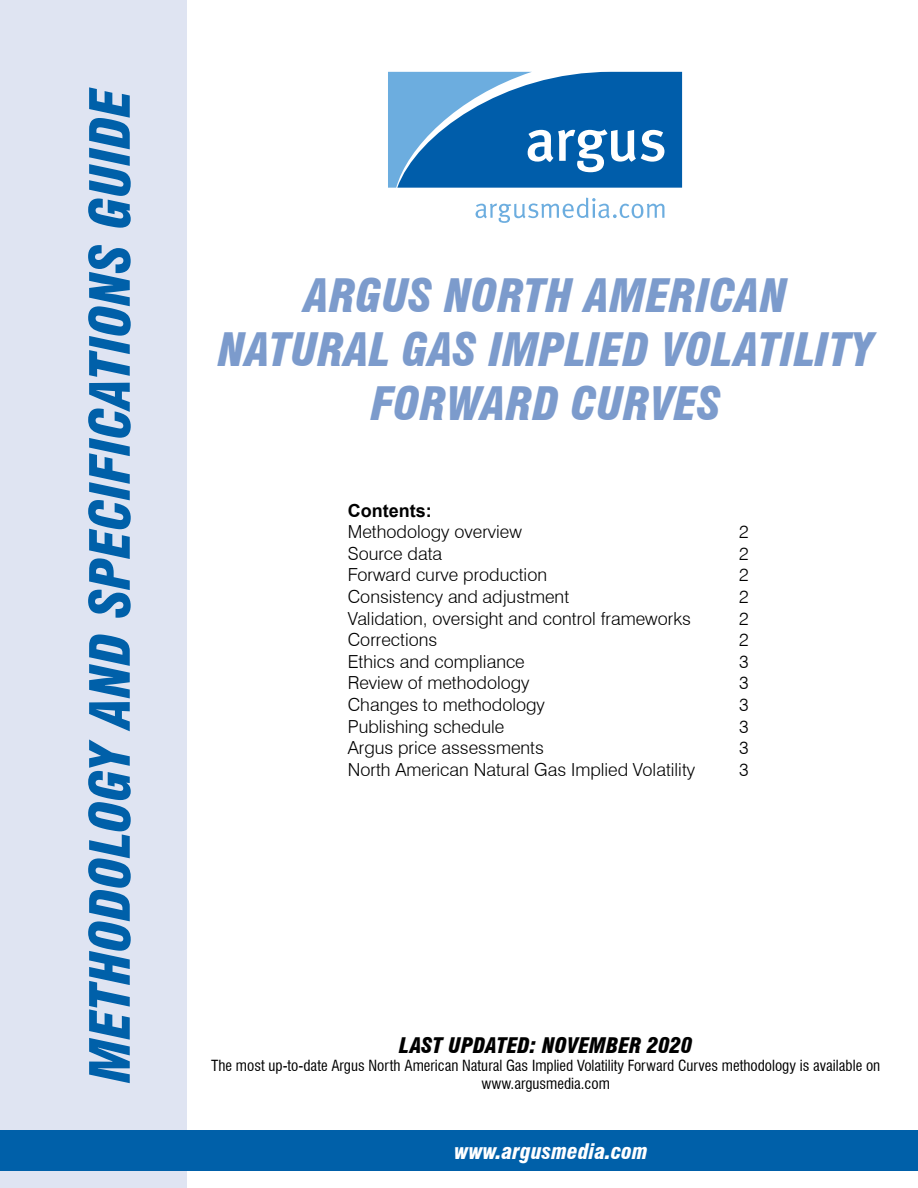
<style>
.page{position:relative;width:918px;height:1188px;background:#fff}
.page>*{position:absolute;margin:0;border:0;box-sizing:border-box;transform-origin:0 0}
.t1{font:italic 900 condensed 54px "Swiss 721 BT";color:#0060a9}
.t2{font:italic 900 condensed 45px/54px "Swiss 721 BT";color:#7c9bcc}
.t3{font:italic 900 condensed 21px "Swiss 721 BT";color:#000}
.t4{font:italic 900 condensed 21px "Swiss 721 BT";color:#fff}
.t5{font:300 18px "Swiss 721 BT";color:#000}
.t6{font:700 18px "Arial";color:#000}
.t7{font:condensed 15px "Swiss 721 BT";color:#000}
</style>
<div class="page">
<div style="left:0;top:0;width:186px;height:1188px;background:#dfe4f2"></div>
<div style="left:0;top:1130px;width:918px;height:41px;background:#0060a9"></div>
<svg style="left:388px;top:72px;width:294px;height:116px;background:#307dbd"></svg>
<svg style="left:476px;top:198px;width:188px;height:25px"></svg>
<h1 class="t1" style="left:78px;top:1082px;width:997px;rotate:-90deg">METHODOLOGY AND SPECIFICATIONS GUIDE</h1>
<h2 class="t2" style="left:218px;top:268px;width:572px;text-indent:86px">ARGUS NORTH AMERICAN<br>NATURA L GAS</h2>
<h2 class="t2" style="left:371px;top:322px;width:504px;text-indent:118px">IMPLIED VOLATILITY<br>FORWARD CURVES</h2>
<p class="t6" style="left:348px;top:498px;width:85px">Contents:</p>
<p class="t5" style="left:348px;top:521px;width:176px">Methodology overview</p>
<p class="t5" style="left:739px;top:521px;width:11px">2</p>
<p class="t5" style="left:348px;top:542px;width:96px">Source data</p>
<p class="t5" style="left:739px;top:542px;width:11px">2</p>
<p class="t5" style="left:348px;top:564px;width:201px">Forward curve production</p>
<p class="t5" style="left:739px;top:564px;width:11px">2</p>
<p class="t5" style="left:348px;top:586px;width:223px">Consistency and adjustment</p>
<p class="t5" style="left:739px;top:586px;width:11px">2</p>
<p class="t5" style="left:348px;top:607px;width:345px">Validation, oversight and control frameworks</p>
<p class="t5" style="left:739px;top:607px;width:11px">2</p>
<p class="t5" style="left:348px;top:629px;width:91px">Corrections</p>
<p class="t5" style="left:739px;top:629px;width:11px">2</p>
<p class="t5" style="left:348px;top:650px;width:179px">Ethics and compliance</p>
<p class="t5" style="left:739px;top:650px;width:11px">3</p>
<p class="t5" style="left:348px;top:672px;width:183px">Review of methodology</p>
<p class="t5" style="left:739px;top:672px;width:11px">3</p>
<p class="t5" style="left:348px;top:694px;width:199px">Changes to methodology</p>
<p class="t5" style="left:739px;top:694px;width:11px">3</p>
<p class="t5" style="left:348px;top:715px;width:158px">Publishing schedule</p>
<p class="t5" style="left:739px;top:715px;width:11px">3</p>
<p class="t5" style="left:348px;top:737px;width:198px">Argus price assessments</p>
<p class="t5" style="left:739px;top:737px;width:11px">3</p>
<p class="t5" style="left:348px;top:758px;width:349px">North American Natural Gas Implied Volatility</p>
<p class="t5" style="left:739px;top:758px;width:11px">3</p>
<p class="t3" style="left:399px;top:1032px;width:294px">LAST UPDATED: NOVEMBER 2020</p>
<p class="t7" style="left:211px;top:1056px;width:671px">The most up-to-date Argus North American Natural Gas Implied Volatility Forward Curves methodology is available on</p>
<p class="t7" style="left:482px;top:1074px;width:130px">www.argusmedia.com</p>
<p class="t4" style="left:454px;top:1138px;width:195px">WWW.ARGUSMEDIA.COM</p>
</div>
